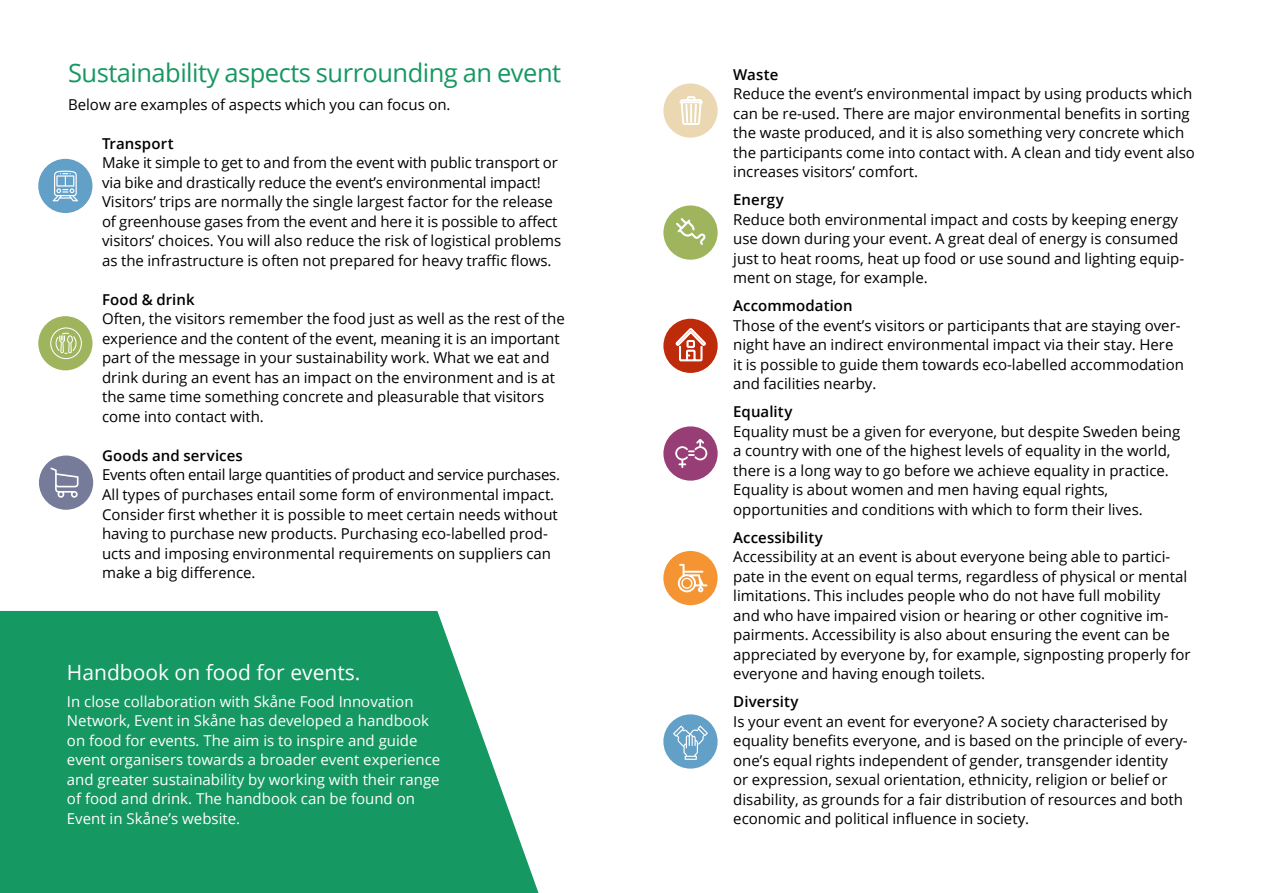
<style>
.page{position:relative;width:1263px;height:893px;background:#fff}
.page>*{position:absolute;margin:0;border:0;box-sizing:border-box;transform-origin:0 0}
.t1{font:25.5px "Open Sans";letter-spacing:-.02em;color:#159861}
.t2{font:21px "Open Sans";color:#fff}
.t3{font:15px/19.5px "Open Sans";color:#000}
.t4{font:15px/19.5px "Open Sans";color:#fff}
.t5{font:600 15px "Open Sans";letter-spacing:.005em;color:#000}
</style>
<div class="page">
<svg style="left:0;top:611px;width:538px;height:282px;background:#2aa16f"></svg>
<div style="left:38px;top:159px;width:54px;height:54px;background:#63a0c8;border-radius:50%"></div>
<div style="left:38px;top:316px;width:54px;height:54px;background:#9eb45d;border-radius:50%"></div>
<svg style="left:53px;top:171px;width:25px;height:30px"></svg>
<svg style="left:50px;top:327px;width:32px;height:32px"></svg>
<div style="left:39px;top:455px;width:54px;height:55px;background:#757b98;border-radius:50%"></div>
<div style="left:663px;top:83px;width:55px;height:55px;background:#ebd8b2;border-radius:50%"></div>
<div style="left:663px;top:205px;width:55px;height:55px;background:#9eb45d;border-radius:50%"></div>
<div style="left:663px;top:319px;width:55px;height:54px;background:#bd2b0b;border-radius:50%"></div>
<div style="left:663px;top:426px;width:55px;height:55px;background:#973e76;border-radius:50%"></div>
<div style="left:663px;top:551px;width:55px;height:54px;background:#f49432;border-radius:50%"></div>
<svg style="left:50px;top:467px;width:29px;height:31px"></svg>
<svg style="left:679px;top:83px;width:24px;height:55px"></svg>
<svg style="left:676px;top:218px;width:30px;height:27px"></svg>
<svg style="left:676px;top:328px;width:29px;height:33px"></svg>
<svg style="left:675px;top:439px;width:32px;height:29px"></svg>
<svg style="left:678px;top:564px;width:29px;height:28px"></svg>
<div style="left:663px;top:714px;width:55px;height:55px;background:#63a0c8;border-radius:50%"></div>
<svg style="left:673px;top:725px;width:35px;height:35px"></svg>
<h1 class="t1" style="left:68px;top:55px;width:495px">Sustainability aspects surrounding an event</h1>
<p class="t3" style="left:68px;top:94px;width:384px">Below are examples of aspects which you can focus on.</p>
<p class="t5" style="left:102px;top:133px;width:73px">Transport</p>
<p class="t3" style="left:102px;top:153px;width:461px">Make it simple to get to and from the event with public transport or via bike and drastically reduce the event’s environmental impact!<br>Visitors’ trips are normally the single largest factor for the release of greenhouse gases from the event and here it is possible to affect visitors’ choices. You will also reduce the risk of logistical problems as the infrastructure is often not prepared for heavy traffic flows.</p>
<p class="t5" style="left:102px;top:289px;width:94px">Food &amp; drink</p>
<p class="t3" style="left:102px;top:309px;width:464px">Often, the visitors remember the food just as well as the rest of the experience and the content of the event, meaning it is an important part of the message in your sustainability work. What we eat and drink during an event has an impact on the environment and is at the same time something concrete and pleasurable that visitors come into contact with.</p>
<p class="t5" style="left:102px;top:445px;width:142px">Goods and services</p>
<p class="t3" style="left:102px;top:465px;width:459px">Events often entail large quantities of product and service purchases.<br>All types of purchases entail some form of environmental impact.<br>Consider first whether it is possible to meet certain needs without having to purchase new products. Purchasing eco-labelled prod&shy;ucts and imposing environmental requirements on suppliers can make a big difference.</p>
<h2 class="t2" style="left:67px;top:658px;width:295px">Handbook on food for events.</h2>
<p class="t4" style="left:67px;top:691px;width:375px">In close collaboration with Skåne Food Innovation Network, Event in Skåne has developed a handbook on food for events. The aim is to inspire and guide event organisers towards a broader event experience and greater sustainability by working with their range of food and drink. The handbook can be found on Event in Skåne’s website.</p>
<p class="t5" style="left:733px;top:64px;width:47px">Waste</p>
<p class="t3" style="left:733px;top:83px;width:463px">Reduce the event’s environmental impact by using products which can be re-used. There are major environmental benefits in sorting the waste produced, and it is also something very concrete which the participants come into contact with. A clean and tidy event also increases visitors’ comfort.</p>
<p class="t5" style="left:733px;top:189px;width:52px">Energy</p>
<p class="t3" style="left:733px;top:209px;width:452px">Reduce both environmental impact and costs by keeping energy use down during your event. A great deal of energy is consumed just to heat rooms, heat up food or use sound and lighting equip&shy;ment on stage, for example.</p>
<p class="t5" style="left:733px;top:295px;width:121px">Accommodation</p>
<p class="t3" style="left:733px;top:315px;width:452px">Those of the event’s visitors or participants that are staying over&shy;night have an indirect environmental impact via their stay. Here it is possible to guide them towards eco-labelled accommodation and facilities nearby.</p>
<p class="t5" style="left:733px;top:401px;width:61px">Equality</p>
<p class="t3" style="left:733px;top:421px;width:449px">Equality must be a given for everyone, but despite Sweden being a country with one of the highest levels of equality in the world, there is a long way to go before we achieve equality in practice.<br>Equality is about women and men having equal rights, opportunities and conditions with which to form their lives.</p>
<p class="t5" style="left:733px;top:527px;width:91px">Accessibility</p>
<p class="t3" style="left:733px;top:546px;width:459px">Accessibility at an event is about everyone being able to partici&shy;pate in the event on equal terms, regardless of physical or mental limitations. This includes people who do not have full mobility and who have impaired vision or hearing or other cognitive im&shy;pairments. Accessibility is also about ensuring the event can be appreciated by everyone by, for example, signposting properly for everyone and having enough toilets.</p>
<p class="t5" style="left:733px;top:691px;width:67px">Diversity</p>
<p class="t3" style="left:733px;top:711px;width:456px">Is your event an event for everyone? A society characterised by equality benefits everyone, and is based on the principle of every&shy;one’s equal rights independent of gender, transgender identity<br>or expression, sexual orientation, ethnicity, religion or belief or disability, as grounds for a fair distribution of resources and both economic and political influence in society.</p>
</div>
